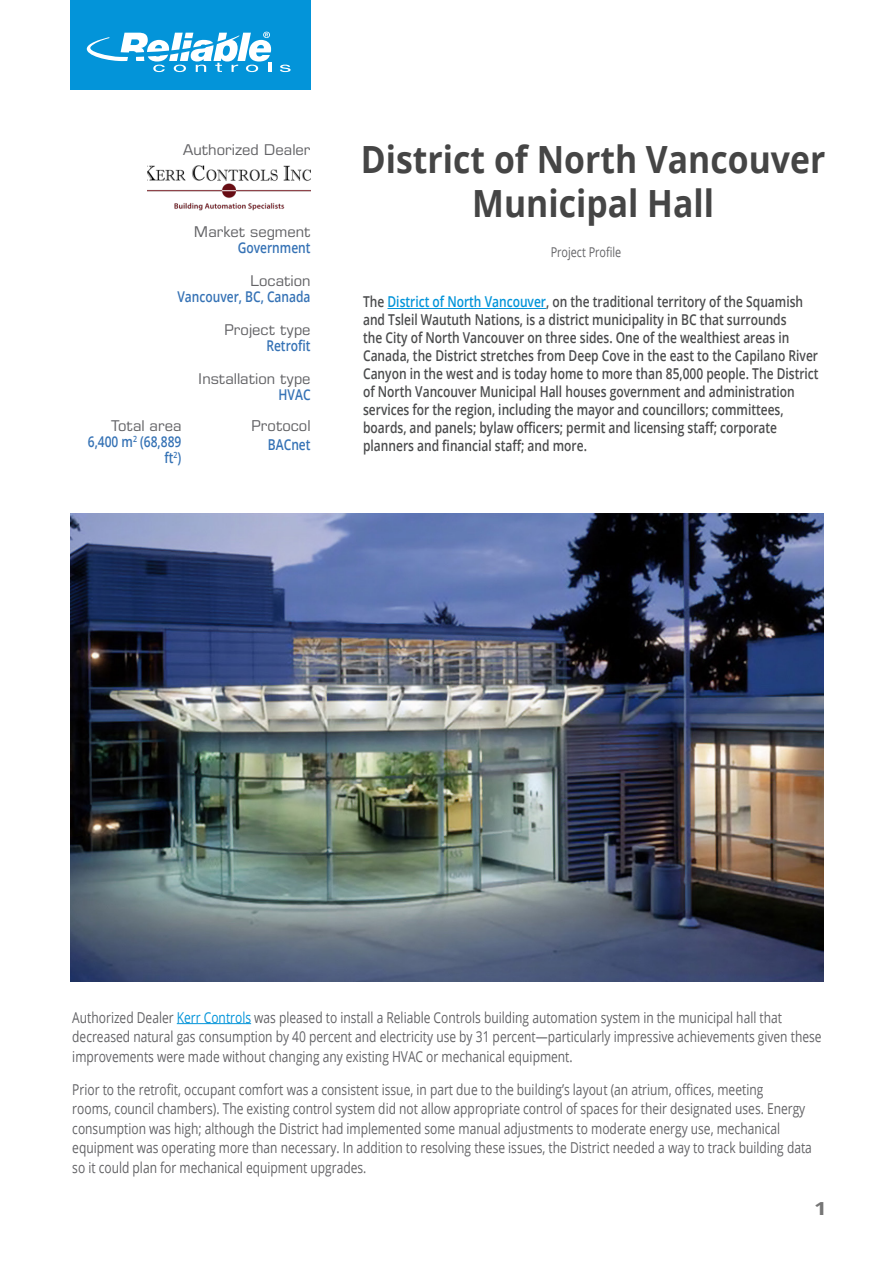
<style>
.page{position:relative;width:893px;height:1263px;background:#fff}
.page>*{position:absolute;margin:0;border:0;box-sizing:border-box;transform-origin:0 0}
.t1{font:700 37.5px/44.4px "Open Sans";color:#454545;text-align:center;scale:.9 1}
.t2{font:700 18px "Open Sans";color:#767676;scale:1.25 1}
.t3{font:15px/19.5px "Open Sans";color:#636366;scale:.8 1}
.t4{font:600 15px/18px "Open Sans";color:#4b4c4d;scale:.8 1}
.t5{font:15px/19.5px "Eurostile LT Std";color:#636366;text-align:right}
.t6{font:14.85px/16.4px "Eurostile LT Std";color:#636366;text-align:right}
.t7{font:600 14.85px/16.4px "Open Sans";color:#3572b5;text-align:right;scale:.81 1}
.t8{font:13.5px "Open Sans";color:#636366;scale:.8 1}
.s1{font-family:"Open Sans";font-weight:600;color:#3572b5}
.s2{font-family:"Eurostile LT Std";font-weight:400;color:#636366}
.s3{color:#0394d9}
</style>
<div class="page">
<hr style="left:387px;top:308px;width:159px;height:1px;background:#0394d9">
<hr style="left:177px;top:1023px;width:74px;height:1px;background:#0394d9">
<img style="left:70px;top:514px;width:754px;height:467px">
<img style="left:148px;top:165px;width:163px;height:46px">
<div style="left:70px;top:0;width:241px;height:90px;background:#0394d9"></div>
<svg style="left:280px;top:65px;width:11px;height:7px"></svg>
<svg style="left:86px;top:32px;width:185px;height:40px"></svg>
<p class="t6" style="left:183px;top:141px;width:129px">Authorized Dealer</p>
<p class="t6" style="left:194px;top:223px;width:118px">Market segment</p>
<p class="t7" style="left:238px;top:239px;width:91px">Government</p>
<p class="t6" style="left:250px;top:272px;width:62px">Location</p>
<p class="t7" style="left:177px;top:288px;width:166px">Vancouver, BC, Canada</p>
<p class="t6" style="left:224px;top:321px;width:88px">Project type<br><span class="s1">Retrofit</span></p>
<p class="t6" style="left:198px;top:370px;width:114px">Installation type</p>
<p class="t7" style="left:279px;top:386px;width:41px">HVAC</p>
<p class="t7" style="left:88px;top:417px;width:117px"><span class="s2">Total area<br></span>6,400 m<sup>2</sup> (68,889 ft<sup>2</sup>)</p>
<p class="t5" style="left:251px;top:415px;width:61px">Protocol<br><span class="s1">BACnet</span></p>
<p class="t1" style="left:361px;top:136px;width:518px">District of North Vancouver<br>Municipal Hall</p>
<p class="t8" style="left:551px;top:242px;width:90px">Project Profile</p>
<p class="t4" style="left:363px;top:293px;width:571px">The <span class="s3">District of North Vancouver</span>, on the traditional territory of the Squamish and Tsleil Waututh Nations, is a district municipality in BC that surrounds<br>the City of North Vancouver on three sides. One of the wealthiest areas in Canada, the District stretches from Deep Cove in the east to the Capilano River Canyon in the west and is today home to more than 85,000 people. The District of North Vancouver Municipal Hall houses government and administration services for the region, including the mayor and councillors; committees, boards, and panels; bylaw officers; permit and licensing staff; corporate planners and financial staff; and more.</p>
<p class="t3" style="left:72px;top:1007px;width:938px">Authorized Dealer <span class="s3">Kerr Controls</span> was pleased to install a Reliable Controls building automation system in the municipal hall that decreased natural gas consumption by 40 percent and electricity use by 31 percent—particularly impressive achievements given these improvements were made without changing any existing HVAC or mechanical equipment.</p>
<p class="t3" style="left:72px;top:1079px;width:926px">Prior to the retrofit, occupant comfort was a consistent issue, in part due to the building’s layout (an atrium, offices, meeting<br>rooms, council chambers). The existing control system did not allow appropriate control of spaces for their designated uses. Energy consumption was high; although the District had implemented some manual adjustments to moderate energy use, mechanical equipment was operating more than necessary. In addition to resolving these issues, the District needed a way to track building data so it could plan for mechanical equipment upgrades.</p>
<p class="t2" style="left:814px;top:1196px;width:12px">1</p>
</div>
